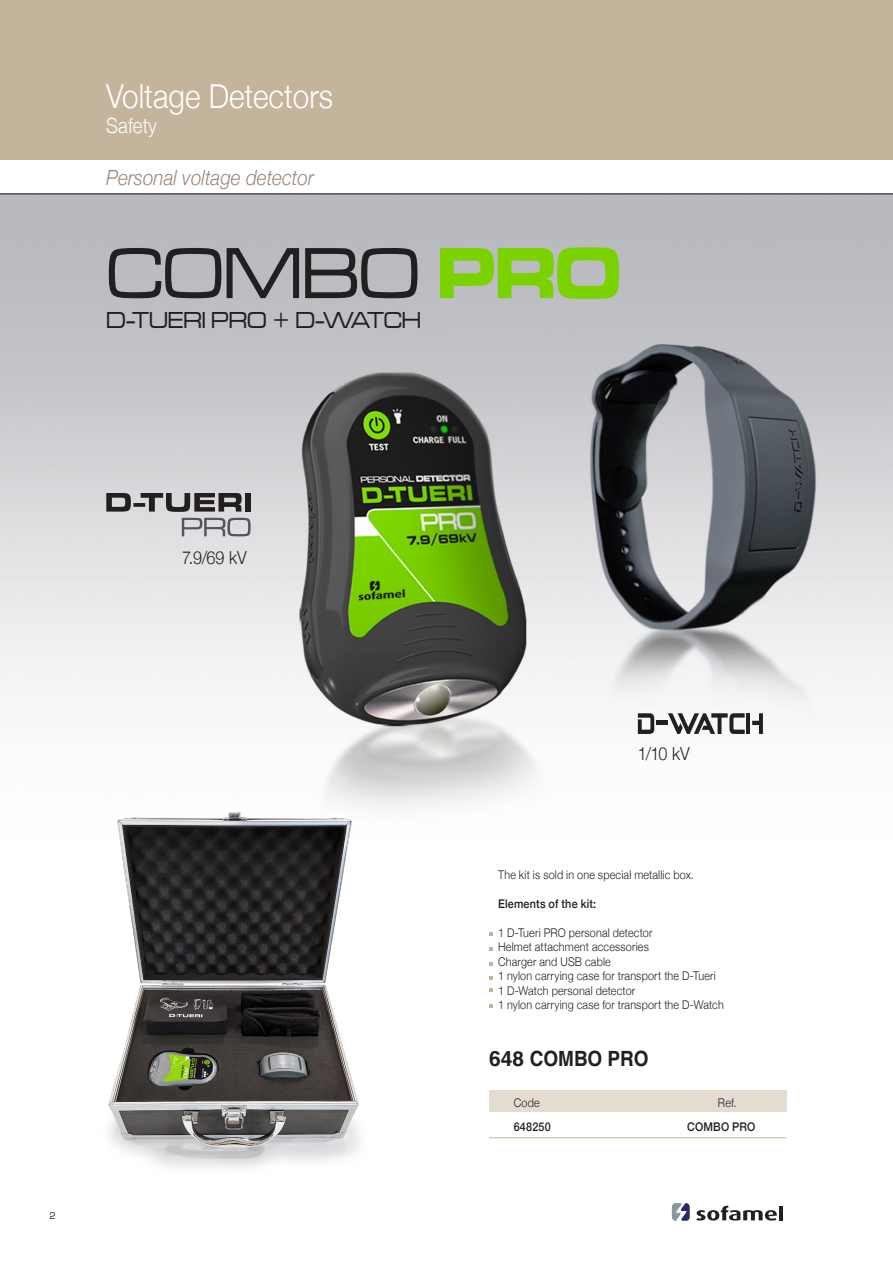
<style>
.page{position:relative;width:893px;height:1263px;background:#fff}
.page>*{position:absolute;margin:0;border:0;box-sizing:border-box;transform-origin:0 0}
.t1{font:75px "Microgramma D Medi Exte";letter-spacing:-.01em;color:#231f20;scale:.9 1}
.t2{font:300 33px "Helvetica Neue";color:#fff;scale:.9 1}
.t3{font:24px "Microgramma D Medi Exte";color:#231f20;scale:.9 1}
.t4{font:italic 300 21px "Helvetica Neue";color:#9b8679;scale:.9 1}
.t5{font:700 21px "Helvetica";color:#231f20}
.t6{font:300 21px "Helvetica Neue";color:#fff;scale:.9 1}
.t7{font:300 18px "Helvetica Neue";color:#231f20;scale:.9 1}
.t8{font:300 12px "Helvetica Neue";letter-spacing:.015em;color:#231f20;scale:.9 1}
.t9{font:500 12px "Helvetica Neue";letter-spacing:.015em;color:#231f20;scale:.9 1}
.t10{font:9px "Eurostile";color:#231f20}
.s1{font-family:"Microgramma D Bold Exte";color:#7ad201}
</style>
<div class="page">
<img style="left:0;top:193px;width:893px;height:615px">
<svg style="left:696px;top:1205px;width:81px;height:15px"></svg>
<hr style="left:779px;top:1206px;width:4px;height:14px;background:#231f20">
<svg style="left:672px;top:1203px;width:18px;height:18px"></svg>
<div style="left:0;top:0;width:893px;height:159px;background:#c3b49b"></div>
<hr style="left:0;top:194px;width:893px;height:1px;background:#231f20">
<svg style="left:638px;top:713px;width:17px;height:21px"></svg>
<hr style="left:657px;top:721px;width:11px;height:4px;background:#231f20">
<svg style="left:668px;top:713px;width:77px;height:21px"></svg>
<hr style="left:746px;top:713px;width:4px;height:21px;background:#231f20">
<svg style="left:752px;top:713px;width:11px;height:21px"></svg>
<svg style="left:182px;top:518px;width:69px;height:18px"></svg>
<svg style="left:106px;top:493px;width:25px;height:19px"></svg>
<svg style="left:133px;top:503px;width:8px;height:4px"></svg>
<svg style="left:141px;top:493px;width:101px;height:19px;background:#737172"></svg>
<div style="left:245px;top:493px;width:6px;height:19px;background:#231f20"></div>
<div style="left:489px;top:1091px;width:297px;height:21px;background:#e3dcd0"></div>
<hr style="left:489px;top:1137px;width:297px;height:1px;background:#c3b49b">
<svg style="left:489px;top:947px;width:4px;height:4px"></svg>
<svg style="left:489px;top:962px;width:4px;height:4px"></svg>
<svg style="left:489px;top:976px;width:4px;height:3px"></svg>
<svg style="left:489px;top:988px;width:4px;height:4px"></svg>
<svg style="left:489px;top:1004px;width:4px;height:4px"></svg>
<svg style="left:489px;top:932px;width:4px;height:4px"></svg>
<img style="left:88px;top:799px;width:285px;height:369px">
<p class="t2" style="left:106px;top:69px;width:253px">Voltage Detectors</p>
<p class="t6" style="left:106px;top:108px;width:58px">Safety</p>
<p class="t4" style="left:106px;top:161px;width:232px">Personal voltage detector</p>
<p class="t1" style="left:106px;top:225px;width:574px">COMBO <span class="s1">PRO</span></p>
<p class="t3" style="left:106px;top:304px;width:351px">D-TUERI PRO + D-WATCH</p>
<p class="t7" style="left:182px;top:543px;width:73px">7.9/69 kV</p>
<p class="t10" style="left:50px;top:1210px;width:8px">2</p>
<p class="t7" style="left:638px;top:739px;width:59px">1/10 kV</p>
<p class="t8" style="left:498px;top:865px;width:219px">The kit is sold in one special metallic box.</p>
<p class="t9" style="left:498px;top:894px;width:111px">Elements of the kit:</p>
<p class="t8" style="left:498px;top:923px;width:173px">1 D-Tueri PRO personal detector</p>
<p class="t8" style="left:498px;top:937px;width:169px">Helmet attachment accessories</p>
<p class="t8" style="left:498px;top:952px;width:127px">Charger and USB cable</p>
<p class="t8" style="left:498px;top:966px;width:243px">1 nylon carrying case for transport the D-Tueri</p>
<p class="t8" style="left:498px;top:981px;width:154px">1 D-Watch personal detector</p>
<p class="t8" style="left:498px;top:995px;width:252px">1 nylon carrying case for transport the D-Watch</p>
<p class="t5" style="left:489px;top:1046px;width:161px">648 COMBO PRO</p>
<p class="t8" style="left:514px;top:1093px;width:30px">Code</p>
<p class="t8" style="left:718px;top:1093px;width:22px">Ref.</p>
<p class="t9" style="left:514px;top:1117px;width:43px">648250</p>
<p class="t9" style="left:687px;top:1117px;width:77px">COMBO PRO</p>
</div>
